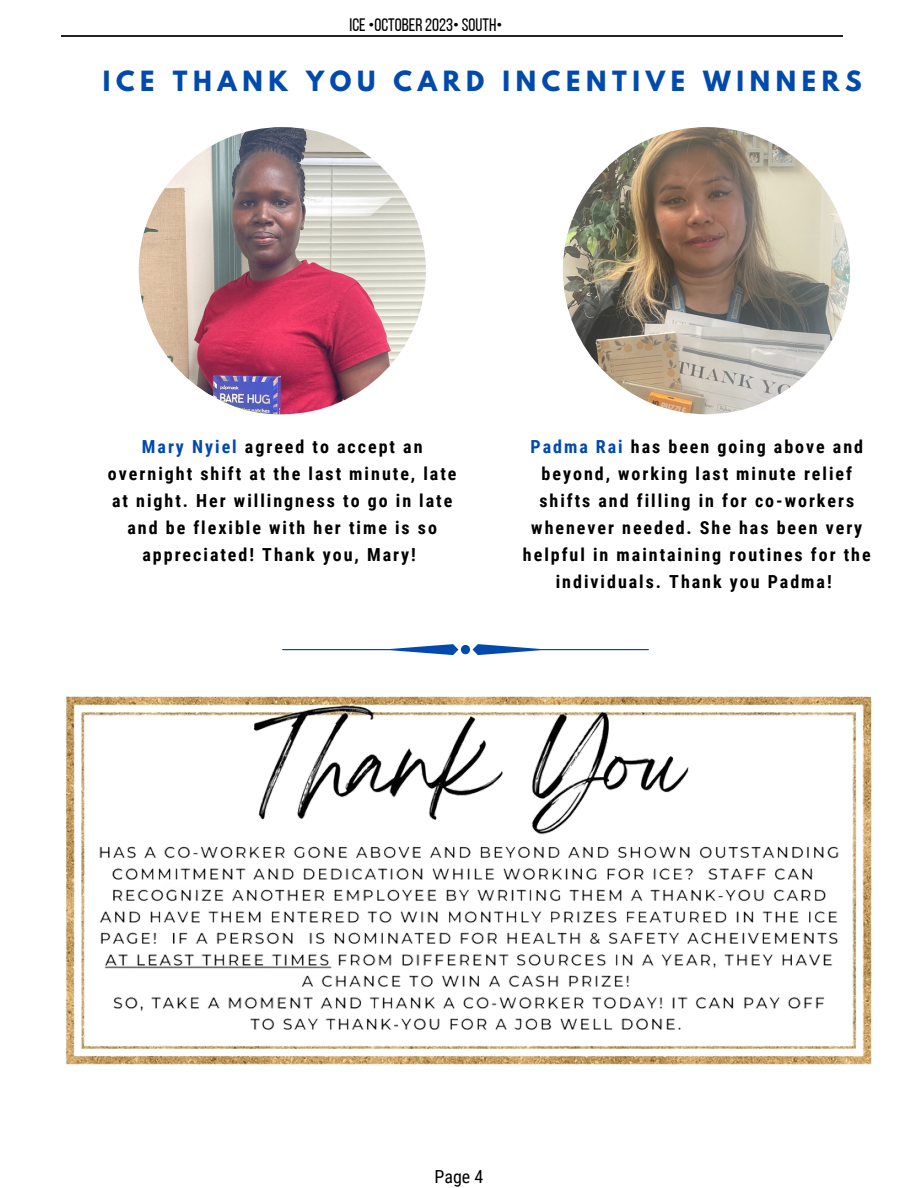
<style>
.page{position:relative;width:918px;height:1188px;background:#fff}
.page>*{position:absolute;margin:0;border:0;box-sizing:border-box;transform-origin:0 0}
.t1{font:700 24.6px "League Spartan";letter-spacing:.23em;color:#004aad}
.t2{font:700 18px/27px "Roboto Condensed";letter-spacing:.11em;color:#000;text-align:center}
.t3{font:18px "Bebas Neue";color:#000}
.t4{font:18px "Roboto Condensed";color:#000}
.s1{color:#004aad}
</style>
<div class="page">
<hr style="left:62px;top:35px;width:781px;height:2px;background:#222">
<svg style="left:282px;top:644px;width:367px;height:11px"></svg>
<img style="left:563px;top:127px;width:287px;height:287px;border-radius:50%">
<img style="left:139px;top:127px;width:287px;height:287px;border-radius:50%">
<img style="left:65px;top:696px;width:807px;height:369px">
<p class="t3" style="left:350px;top:17px;width:154px">ICE •OCTOBER 2023• SOUTH•</p>
<p class="t1" style="left:103px;top:68px;width:760px">ICE THANK YOU CARD INCENTIVE WINNERS</p>
<p class="t2" style="left:108px;top:433px;width:350px"><span class="s1">Mary Nyiel</span> agreed to accept an overnight shift at the last minute, late at night. Her willingness to go in late and be flexible with her time is so appreciated! Thank you, Mary!</p>
<p class="t2" style="left:523px;top:433px;width:349px"><span class="s1">Padma Rai</span> has been going above and beyond, working last minute relief shifts and filling in for co-workers whenever needed. She has been very helpful in maintaining routines for the individuals. Thank you Padma!</p>
<p class="t4" style="left:435px;top:1166px;width:50px">Page 4</p>
</div>
